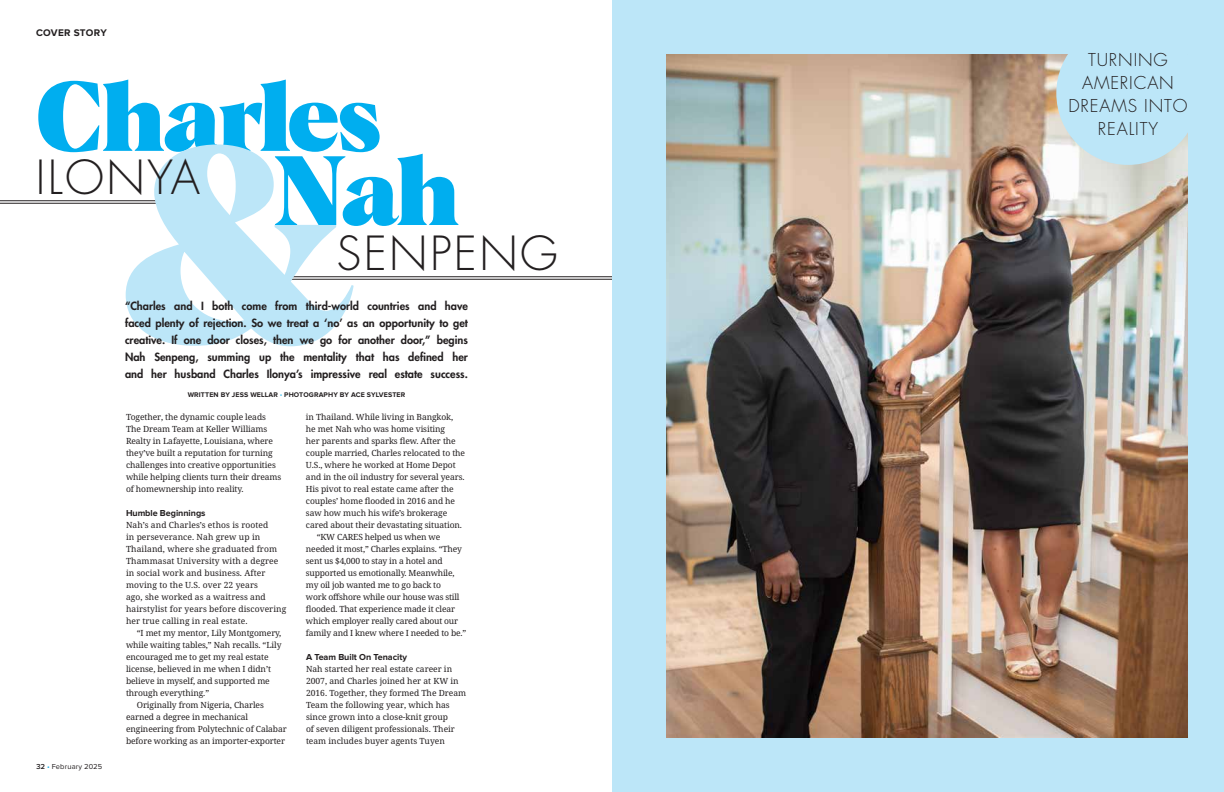
<style>
.page{position:relative;width:1224px;height:792px;background:#fff}
.page>*{position:absolute;margin:0;border:0;box-sizing:border-box;transform-origin:0 0}
.t1{font:900 271.7px "Albra";color:#bce6f8}
.t2{font:900 96.1px "Albra";letter-spacing:-.02em;color:#00aeef}
.t3{font:300 45.8px "Futura Std";letter-spacing:.05em;color:#231f20}
.t4{font:300 17.3px/23px "Futura Std";letter-spacing:.05em;color:#231f20;text-align:center}
.t5{font:800 11px/17px "Futura Std";color:#231f20;text-align:justify}
.t6{font:700 10px "Proxima Nova";letter-spacing:.025em;color:#231f20}
.t7{font:700 9px "Proxima Nova";letter-spacing:-.005em;color:#231f20}
.t8{font:8.5px/12px "Avrile Serif";letter-spacing:-.01em;color:#231f20}
.t9{font:8.5px/12px "Avrile Serif";letter-spacing:.01em;color:#231f20}
.t10{font:7.5px "Proxima Nova";letter-spacing:.02em;color:#231f20}
.t11{font:700 7px "Proxima Nova";letter-spacing:.02em;color:#231f20}
.s1{font-family:"Archer Pro";font-weight:500;color:#00aeef}
.s2{font-weight:600}
.s3{color:#19a8e0}
</style>
<div class="page">
<hr style="left:0;top:203px;width:158px;height:1px;background:#231f20">
<hr style="left:0;top:201px;width:158px;height:1px;background:#231f20">
<hr style="left:288px;top:279px;width:324px;height:1px;background:#231f20">
<hr style="left:288px;top:277px;width:324px;height:1px;background:#231f20">
<div style="left:612px;top:0;width:612px;height:792px;background:#bce6f8"></div>
<img style="left:666px;top:54px;width:522px;height:684px">
<div style="left:1056px;top:22px;width:144px;height:143px;background:#bce6f8;border-radius:50%"></div>
<p class="t6" style="left:36px;top:28px;width:72px">COVER STORY</p>
<h2 class="t2" style="left:36px;top:47px;width:347px">Charles</h2>
<h1 class="t1" style="left:120px;top:49px;width:236px">&amp;</h1>
<h2 class="t2" style="left:274px;top:121px;width:186px">Nah</h2>
<h3 class="t3" style="left:337px;top:225px;width:223px">SENPENG</h3>
<h3 class="t3" style="left:36px;top:149px;width:166px">ILONYA</h3>
<p class="t5" style="left:125px;top:298px;width:345px">“Charles and I both come from third-world countries and have faced plenty of rejection. So we treat a ‘no’ as an opportunity to get creative. If one door closes, then we go for another door,” begins Nah Senpeng, summing up the mentality that has defined her and her husband Charles Ilonya’s impressive real estate success.</p>
<p class="t11" style="left:188px;top:391px;width:219px">WRITTEN BY JESS WELLAR <span class="s1">•</span> PHOTOGRAPHY BY ACE SYLVESTER</p>
<p class="t10" style="left:36px;top:762px;width:68px"><span class="s2">32</span> <span class="s3">•</span> February 2025</p>
<p class="t8" style="left:126px;top:411px;width:157px">Together, the dynamic couple leads The Dream Team at Keller Williams Realty in Lafayette, Louisiana, where they’ve built a reputation for turning challenges into creative opportunities while helping clients turn their dreams of homewnership into reality.</p>
<p class="t7" style="left:126px;top:509px;width:81px">Humble Beginnings</p>
<p class="t9" style="left:126px;top:519px;width:162px">Nah’s and Charles’s ethos is rooted<br>in perseverance. Nah grew up in Thailand, where she graduated from Thammasat University with a degree in social work and business. After moving to the U.S. over 22 years<br>ago, she worked as a waitress and hairstylist for years before discovering her true calling in real estate.</p>
<p class="t8" style="left:137px;top:627px;width:146px">“I met my mentor, Lily Montgomery,</p>
<p class="t8" style="left:126px;top:639px;width:157px">while waiting tables,” Nah recalls. “Lily</p>
<p class="t8" style="left:126px;top:651px;width:144px">encouraged me to get my real estate</p>
<p class="t8" style="left:126px;top:663px;width:147px">license, believed in me when I didn’t</p>
<p class="t8" style="left:126px;top:675px;width:145px">believe in myself, and supported me</p>
<p class="t8" style="left:126px;top:687px;width:85px">through everything.”</p>
<p class="t8" style="left:137px;top:699px;width:129px">Originally from Nigeria, Charles</p>
<p class="t8" style="left:126px;top:711px;width:124px">earned a degree in mechanical</p>
<p class="t8" style="left:126px;top:723px;width:162px">engineering from Polytechnic of Calabar</p>
<p class="t8" style="left:126px;top:735px;width:161px">before working as an importer-exporter</p>
<p class="t8" style="left:306px;top:411px;width:149px">in Thailand. While living in Bangkok,</p>
<p class="t8" style="left:306px;top:423px;width:141px">he met Nah who was home visiting</p>
<p class="t8" style="left:306px;top:435px;width:151px">her parents and sparks flew. After the</p>
<p class="t8" style="left:306px;top:447px;width:161px">couple married, Charles relocated to the</p>
<p class="t8" style="left:306px;top:459px;width:151px">U.S., where he worked at Home Depot</p>
<p class="t8" style="left:306px;top:471px;width:160px">and in the oil industry for several years.</p>
<p class="t8" style="left:306px;top:483px;width:149px">His pivot to real estate came after the</p>
<p class="t8" style="left:306px;top:495px;width:151px">couples’ home flooded in 2016 and he</p>
<p class="t8" style="left:306px;top:507px;width:143px">saw how much his wife’s brokerage</p>
<p class="t8" style="left:306px;top:519px;width:158px">cared about their devastating situation.</p>
<p class="t8" style="left:317px;top:531px;width:125px">“KW CARES helped us when we</p>
<p class="t8" style="left:306px;top:543px;width:157px">needed it most,” Charles explains. “They</p>
<p class="t8" style="left:306px;top:555px;width:138px">sent us $4,000 to stay in a hotel and</p>
<p class="t8" style="left:306px;top:567px;width:150px">supported us emotionally. Meanwhile,</p>
<p class="t8" style="left:306px;top:579px;width:137px">my oil job wanted me to go back to</p>
<p class="t8" style="left:306px;top:591px;width:155px">work offshore while our house was still</p>
<p class="t8" style="left:306px;top:603px;width:151px">flooded. That experience made it clear</p>
<p class="t8" style="left:306px;top:615px;width:154px">which employer really cared about our</p>
<p class="t8" style="left:306px;top:627px;width:162px">family and I knew where I needed to be.”</p>
<p class="t7" style="left:306px;top:653px;width:102px">A Team Built On Tenacity</p>
<p class="t8" style="left:306px;top:663px;width:162px">Nah started her real estate career in 2007, and Charles joined her at KW in 2016. Together, they formed The Dream Team the following year, which has since grown into a close-knit group<br>of seven diligent professionals. Their team includes buyer agents Tuyen</p>
<h3 class="t4" style="left:1068px;top:49px;width:121px">TURNING<br>AMERICAN<br>DREAMS INTO<br>REALITY</h3>
</div>
